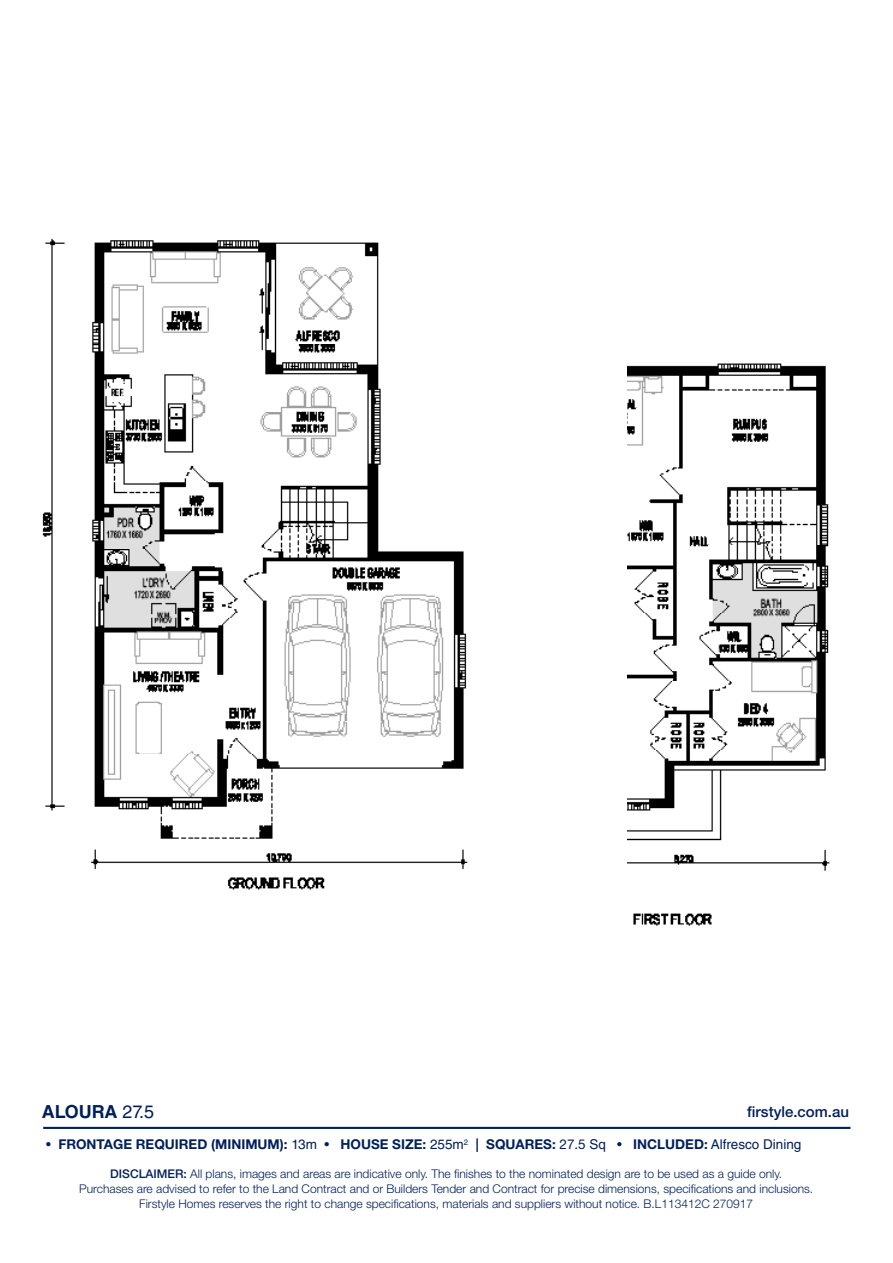
<style>
.page{position:relative;width:893px;height:1263px;background:#fff}
.page>*{position:absolute;margin:0;border:0;box-sizing:border-box;transform-origin:0 0}
.t1{font:700 18px "Helvetica LT Std";color:#00205b}
.t2{font:500 15px "Helvetica Neue LT Std";color:#00205b}
.t3{font:700 13.5px "Helvetica Neue LT Std";color:#00205b}
.t4{font:300 12px "Helvetica Neue LT Std";color:#00205b}
.s1{font-weight:400}
.s2{font-family:"Helvetica LT Std";font-weight:400}
.s3{font-weight:500}
</style>
<div class="page">
<hr style="left:43px;top:1127px;width:807px;height:2px;background:#00205b">
<img style="left:627px;top:363px;width:203px;height:563px">
<img style="left:42px;top:238px;width:426px;height:652px">
<p class="t1" style="left:42px;top:1101px;width:114px">ALOURA <span class="s1">27.5</span></p>
<p class="t3" style="left:46px;top:1136px;width:757px"><span class="s2">•</span> FRONTAGE REQUIRED (MINIMUM): <span class="s2">13m •</span> HOUSE SIZE: <span class="s2">255m</span><sup>2</sup> | SQUARES: <span class="s1">27.5</span> <span class="s2">Sq •</span> INCLUDED: <span class="s2">Alfresco Dining</span></p>
<p class="t4" style="left:110px;top:1166px;width:673px"><span class="s3">DISCLAIMER:</span> All plans, images and areas are indicative only. The finishes to the nominated design are to be used as a guide only.</p>
<p class="t4" style="left:79px;top:1181px;width:735px">Purchases are advised to refer to the Land Contract and or Builders Tender and Contract for precise dimensions, specifications and inclusions.</p>
<p class="t4" style="left:139px;top:1196px;width:615px">Firstyle Homes reserves the right to change specifications, materials and suppliers without notice. B.L113412C 270917</p>
<p class="t2" style="left:747px;top:1103px;width:103px">firstyle.com.au</p>
</div>
